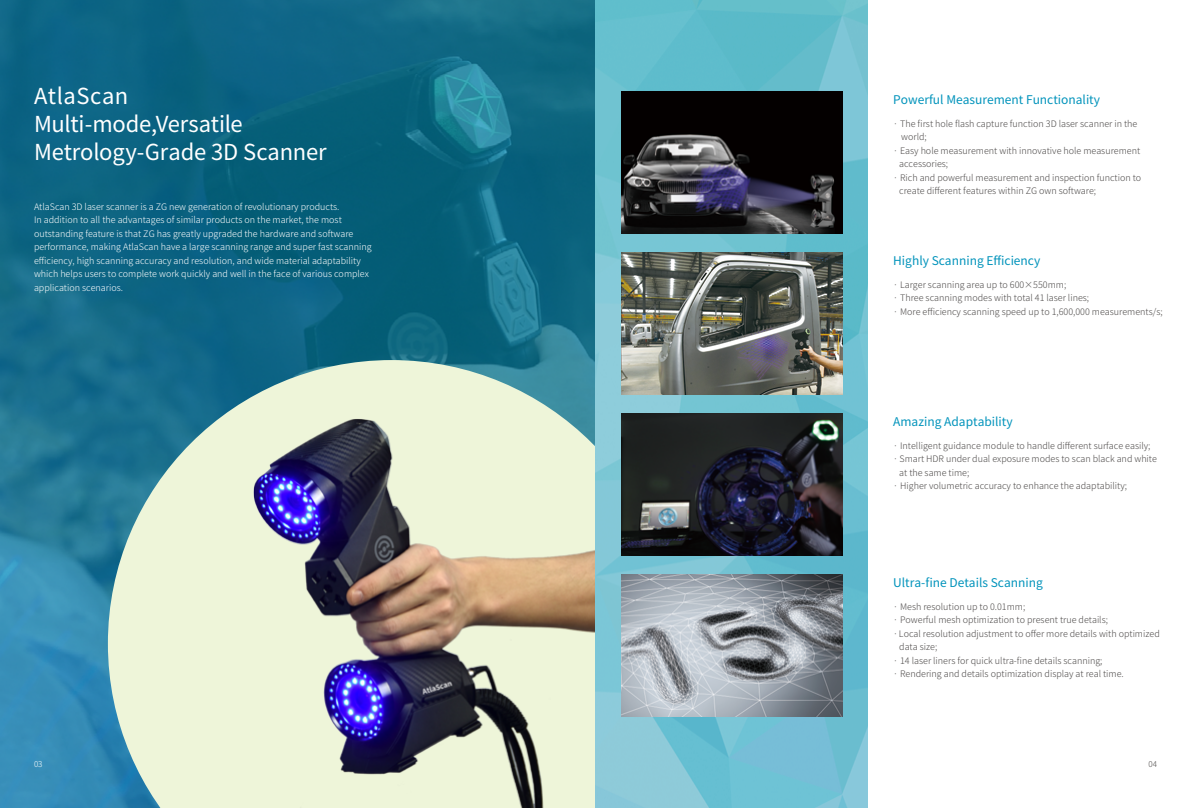
<style>
.page{position:relative;width:1191px;height:808px;background:#fff}
.page>*{position:absolute;margin:0;border:0;box-sizing:border-box;transform-origin:0 0}
.t1{font:22px/28px "Source Han Sans CN";letter-spacing:-.005em;color:#fff}
.t2{font:12px "Source Han Sans CN";color:#0093bb}
.t3{font:300 9px/13.5px "Source Han Sans CN";color:#4c4948}
.t4{font:300 9px/13.5px "Source Han Sans CN";color:#fff}
.t5{font:300 8px "Source Han Sans CN";color:#4c4948}
.t6{font:300 8px "Source Han Sans CN";color:#fff}
</style>
<div class="page">
<img style="left:0;top:0;width:595px;height:808px">
<svg style="left:108px;top:360px;width:487px;height:448px;background:#aecdc3"></svg>
<img style="left:248px;top:419px;width:347px;height:389px">
<svg style="left:595px;top:0;width:272px;height:808px;background:#6fbece"></svg>
<img style="left:622px;top:92px;width:220px;height:141px">
<img style="left:621px;top:253px;width:221px;height:141px">
<img style="left:621px;top:414px;width:221px;height:141px">
<img style="left:621px;top:574px;width:221px;height:142px">
<h1 class="t1" style="left:34px;top:82px;width:294px">AtlaScan<br>Multi-mode,Versatile<br>Metrology-Grade 3D Scanner</h1>
<p class="t4" style="left:34px;top:200px;width:339px">AtlaScan 3D laser scanner is a ZG new generation of revolutionary products.<br>In addition to all the advantages of similar products on the market, the most outstanding feature is that ZG has greatly upgraded the hardware and software performance, making AtlaScan have a large scanning range and super fast scanning efficiency, high scanning accuracy and resolution, and wide material adaptability which helps users to complete work quickly and well in the face of various complex application scenarios.</p>
<p class="t6" style="left:34px;top:759px;width:10px">03</p>
<h2 class="t2" style="left:893px;top:93px;width:208px">Powerful Measurement Functionality</h2>
<p class="t3" style="left:893px;top:117px;width:246px">· The first hole flash capture function 3D laser scanner in the</p>
<p class="t3" style="left:901px;top:130px;width:27px">world;</p>
<p class="t3" style="left:893px;top:144px;width:248px">· Easy hole measurement with innovative hole measurement</p>
<p class="t3" style="left:899px;top:157px;width:50px">accessories;</p>
<p class="t3" style="left:893px;top:171px;width:249px">· Rich and powerful measurement and inspection function to</p>
<p class="t3" style="left:899px;top:184px;width:198px">create different features within ZG own software;</p>
<h2 class="t2" style="left:893px;top:254px;width:149px">Highly Scanning Efficiency</h2>
<p class="t3" style="left:893px;top:278px;width:271px">· Larger scanning area up to 600×550mm;<br>· Three scanning modes with total 41 laser lines;<br>· More efficiency scanning speed up to 1,600,000 measurements/s;</p>
<h2 class="t2" style="left:893px;top:415px;width:121px">Amazing Adaptability</h2>
<p class="t3" style="left:893px;top:439px;width:259px">· Intelligent guidance module to handle different surface easily;</p>
<p class="t3" style="left:893px;top:452px;width:265px">· Smart HDR under dual exposure modes to scan black and white</p>
<p class="t3" style="left:899px;top:466px;width:72px">at the same time;</p>
<p class="t3" style="left:893px;top:479px;width:235px">· Higher volumetric accuracy to enhance the adaptability;</p>
<h2 class="t2" style="left:893px;top:576px;width:151px">Ultra-fine Details Scanning</h2>
<p class="t3" style="left:893px;top:600px;width:134px">· Mesh resolution up to 0.01mm;</p>
<p class="t3" style="left:893px;top:613px;width:216px">· Powerful mesh optimization to present true details;</p>
<p class="t3" style="left:893px;top:627px;width:268px">· Local resolution adjustment to offer more details with optimized</p>
<p class="t3" style="left:899px;top:640px;width:40px">data size;</p>
<p class="t3" style="left:893px;top:654px;width:211px">· 14 laser liners for quick ultra-fine details scanning;</p>
<p class="t3" style="left:893px;top:667px;width:232px">· Rendering and details optimization display at real time.</p>
<p class="t5" style="left:1148px;top:759px;width:10px">04</p>
</div>
